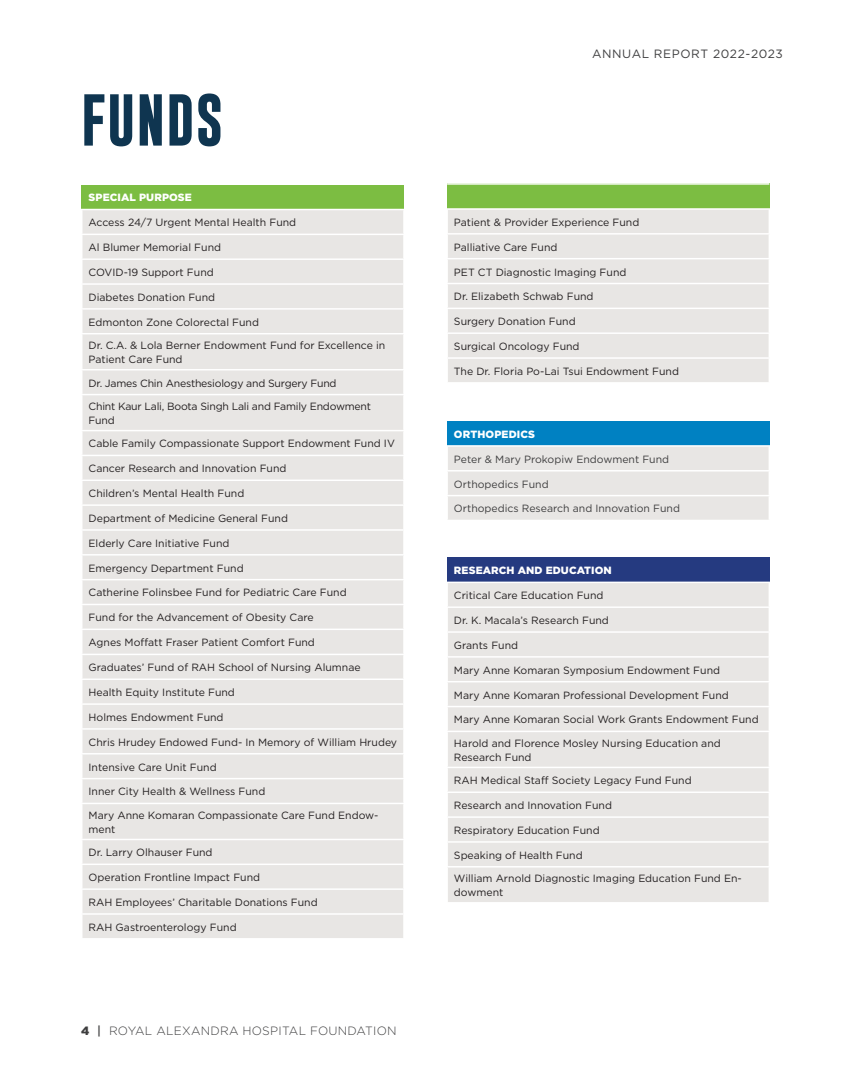
<style>
.page{position:relative;width:864px;height:1080px;background:#fff}
.page>*{position:absolute;margin:0;border:0;box-sizing:border-box;transform-origin:0 0}
.t1{font:700 52.5px "Gobold";letter-spacing:.02em;color:#0f3550}
.Body_Copy{font:300 12px "Gotham HTF";letter-spacing:.02em;color:#3e3e3f}
.t2{font:12px "Gotham HTF";letter-spacing:.05em;color:#3e3e3f}
.Charts_Text{font:10.5px/13.5px "Gotham HTF";color:#231f20}
.Charts_Text-2{font:10.5px/13.5px "Gotham HTF";letter-spacing:-.02em;color:#231f20}
.Body_Copy-2{font:10.5px "Gotham HTF";color:#3e3e3f}
.Body_Copy-3{font:900 10.5px "Gotham HTF";letter-spacing:.01em;color:#fff}
.s1{font-weight:900}
.s2{font-weight:500}
</style>
<div class="page">
<div style="left:447px;top:421px;width:322px;height:25px;background:#0081c2"></div>
<hr style="left:446px;top:445px;width:324px;height:2px;background:#fff">
<div style="left:448px;top:447px;width:321px;height:73px;background:#e8e6e4"></div>
<div style="left:447px;top:558px;width:322px;height:24px;background:#253a80"></div>
<div style="left:448px;top:583px;width:321px;height:319px;background:#e8e6e4"></div>
<hr style="left:446px;top:606px;width:324px;height:2px;background:#fff">
<hr style="left:446px;top:631px;width:324px;height:2px;background:#fff">
<hr style="left:446px;top:656px;width:324px;height:2px;background:#fff">
<hr style="left:446px;top:681px;width:324px;height:1px;background:#fff">
<hr style="left:446px;top:706px;width:324px;height:1px;background:#fff">
<hr style="left:446px;top:731px;width:324px;height:1px;background:#fff">
<hr style="left:446px;top:767px;width:324px;height:1px;background:#fff">
<hr style="left:446px;top:792px;width:324px;height:1px;background:#fff">
<hr style="left:446px;top:816px;width:324px;height:2px;background:#fff">
<hr style="left:446px;top:841px;width:324px;height:2px;background:#fff">
<hr style="left:446px;top:866px;width:324px;height:2px;background:#fff">
<div style="left:82px;top:185px;width:322px;height:25px;background:#7cbd42"></div>
<div style="left:82px;top:210px;width:321px;height:728px;background:#e8e6e4"></div>
<hr style="left:81px;top:209px;width:324px;height:1px;background:#fff">
<hr style="left:81px;top:234px;width:324px;height:1px;background:#fff">
<hr style="left:81px;top:258px;width:324px;height:2px;background:#fff">
<hr style="left:81px;top:283px;width:324px;height:2px;background:#fff">
<hr style="left:81px;top:308px;width:324px;height:2px;background:#fff">
<hr style="left:81px;top:333px;width:324px;height:1px;background:#fff">
<hr style="left:81px;top:369px;width:324px;height:1px;background:#fff">
<hr style="left:81px;top:394px;width:324px;height:1px;background:#fff">
<hr style="left:81px;top:430px;width:324px;height:1px;background:#fff">
<hr style="left:81px;top:455px;width:324px;height:1px;background:#fff">
<hr style="left:81px;top:480px;width:324px;height:1px;background:#fff">
<hr style="left:81px;top:504px;width:324px;height:2px;background:#fff">
<hr style="left:81px;top:529px;width:324px;height:2px;background:#fff">
<hr style="left:81px;top:554px;width:324px;height:2px;background:#fff">
<hr style="left:81px;top:579px;width:324px;height:1px;background:#fff">
<hr style="left:81px;top:604px;width:324px;height:1px;background:#fff">
<hr style="left:81px;top:629px;width:324px;height:1px;background:#fff">
<hr style="left:81px;top:654px;width:324px;height:1px;background:#fff">
<hr style="left:81px;top:679px;width:324px;height:1px;background:#fff">
<hr style="left:81px;top:703px;width:324px;height:2px;background:#fff">
<hr style="left:81px;top:728px;width:324px;height:2px;background:#fff">
<hr style="left:81px;top:753px;width:324px;height:2px;background:#fff">
<hr style="left:81px;top:778px;width:324px;height:1px;background:#fff">
<hr style="left:81px;top:803px;width:324px;height:1px;background:#fff">
<hr style="left:81px;top:839px;width:324px;height:1px;background:#fff">
<hr style="left:81px;top:864px;width:324px;height:1px;background:#fff">
<hr style="left:81px;top:888px;width:324px;height:2px;background:#fff">
<hr style="left:81px;top:913px;width:324px;height:2px;background:#fff">
<div style="left:447px;top:184px;width:322px;height:25px;background:#7cbd42"></div>
<div style="left:448px;top:210px;width:321px;height:172px;background:#e8e6e4"></div>
<hr style="left:446px;top:233px;width:324px;height:2px;background:#fff">
<hr style="left:446px;top:258px;width:324px;height:1px;background:#fff">
<hr style="left:446px;top:283px;width:324px;height:1px;background:#fff">
<hr style="left:446px;top:308px;width:324px;height:1px;background:#fff">
<hr style="left:446px;top:332px;width:324px;height:2px;background:#fff">
<hr style="left:446px;top:357px;width:324px;height:2px;background:#fff">
<hr style="left:447px;top:183px;width:322px;height:2px;background:#fff">
<hr style="left:446px;top:208px;width:324px;height:2px;background:#fff">
<p class="t1" style="left:81px;top:86px;width:144px">FUNDS</p>
<p class="Body_Copy-3" style="left:89px;top:192px;width:105px">SPECIAL PURPOSE</p>
<p class="Charts_Text" style="left:89px;top:216px;width:209px">Access 24/7 Urgent Mental Health Fund</p>
<p class="Charts_Text" style="left:89px;top:241px;width:134px">Al Blumer Memorial Fund</p>
<p class="Charts_Text" style="left:89px;top:265px;width:127px">COVID-19 Support Fund</p>
<p class="Charts_Text" style="left:89px;top:290px;width:128px">Diabetes Donation Fund</p>
<p class="Charts_Text" style="left:89px;top:315px;width:172px">Edmonton Zone Colorectal Fund</p>
<p class="Charts_Text" style="left:89px;top:339px;width:298px">Dr. C.A. &amp; Lola Berner Endowment Fund for Excellence in<br>Patient Care Fund</p>
<p class="Charts_Text-2" style="left:89px;top:376px;width:250px">Dr. James Chin Anesthesiology and Surgery Fund</p>
<p class="Charts_Text-2" style="left:89px;top:400px;width:284px">Chint Kaur Lali, Boota Singh Lali and Family Endowment<br>Fund</p>
<p class="Charts_Text" style="left:89px;top:437px;width:308px">Cable Family Compassionate Support Endowment Fund IV</p>
<p class="Charts_Text" style="left:89px;top:462px;width:199px">Cancer Research and Innovation Fund</p>
<p class="Charts_Text" style="left:89px;top:487px;width:157px">Children’s Mental Health Fund</p>
<p class="Charts_Text" style="left:89px;top:511px;width:201px">Department of Medicine General Fund</p>
<p class="Charts_Text" style="left:89px;top:536px;width:142px">Elderly Care Initiative Fund</p>
<p class="Charts_Text" style="left:89px;top:561px;width:157px">Emergency Department Fund</p>
<p class="Charts_Text" style="left:89px;top:586px;width:260px">Catherine Folinsbee Fund for Pediatric Care Fund</p>
<p class="Charts_Text" style="left:89px;top:611px;width:227px">Fund for the Advancement of Obesity Care</p>
<p class="Charts_Text" style="left:89px;top:636px;width:228px">Agnes Moffatt Fraser Patient Comfort Fund</p>
<p class="Charts_Text" style="left:89px;top:661px;width:274px">Graduates’ Fund of RAH School of Nursing Alumnae</p>
<p class="Charts_Text" style="left:89px;top:685px;width:148px">Health Equity Institute Fund</p>
<p class="Charts_Text" style="left:89px;top:710px;width:136px">Holmes Endowment Fund</p>
<p class="Charts_Text" style="left:89px;top:735px;width:310px">Chris Hrudey Endowed Fund- In Memory of William Hrudey</p>
<p class="Charts_Text" style="left:89px;top:760px;width:130px">Intensive Care Unit Fund</p>
<p class="Charts_Text" style="left:89px;top:785px;width:178px">Inner City Health &amp; Wellness Fund</p>
<p class="Charts_Text" style="left:89px;top:809px;width:291px">Mary Anne Komaran Compassionate Care Fund Endow&shy;ment</p>
<p class="Charts_Text" style="left:89px;top:846px;width:126px">Dr. Larry Olhauser Fund</p>
<p class="Charts_Text" style="left:89px;top:871px;width:173px">Operation Frontline Impact Fund</p>
<p class="Charts_Text" style="left:89px;top:895px;width:231px">RAH Employees’ Charitable Donations Fund</p>
<p class="Charts_Text" style="left:89px;top:920px;width:150px">RAH Gastroenterology Fund</p>
<p class="Body_Copy" style="left:81px;top:1024px;width:317px"><span class="s1">4</span> <span class="s2">|</span> ROYAL ALEXANDRA HOSPITAL FOUNDATION</p>
<p class="t2" style="left:592px;top:48px;width:192px">ANNUAL REPORT 2022-2023</p>
<p class="Charts_Text" style="left:454px;top:215px;width:187px">Patient &amp; Provider Experience Fund</p>
<p class="Charts_Text" style="left:454px;top:240px;width:105px">Palliative Care Fund</p>
<p class="Charts_Text" style="left:454px;top:265px;width:174px">PET CT Diagnostic Imaging Fund</p>
<p class="Charts_Text" style="left:454px;top:290px;width:141px">Dr. Elizabeth Schwab Fund</p>
<p class="Charts_Text" style="left:454px;top:315px;width:123px">Surgery Donation Fund</p>
<p class="Charts_Text" style="left:454px;top:339px;width:127px">Surgical Oncology Fund</p>
<p class="Charts_Text" style="left:454px;top:364px;width:227px">The Dr. Floria Po-Lai Tsui Endowment Fund</p>
<p class="Body_Copy-3" style="left:454px;top:428px;width:83px">ORTHOPEDICS</p>
<p class="Body_Copy-2" style="left:454px;top:453px;width:217px">Peter &amp; Mary Prokopiw Endowment Fund</p>
<p class="Body_Copy-2" style="left:454px;top:478px;width:96px">Orthopedics Fund</p>
<p class="Body_Copy-2" style="left:454px;top:503px;width:228px">Orthopedics Research and Innovation Fund</p>
<p class="Body_Copy-3" style="left:454px;top:565px;width:159px">RESEARCH AND EDUCATION</p>
<p class="Charts_Text" style="left:454px;top:589px;width:151px">Critical Care Education Fund</p>
<p class="Charts_Text" style="left:454px;top:613px;width:156px">Dr. K. Macala’s Research Fund</p>
<p class="Charts_Text" style="left:454px;top:638px;width:66px">Grants Fund</p>
<p class="Charts_Text" style="left:454px;top:663px;width:268px">Mary Anne Komaran Symposium Endowment Fund</p>
<p class="Charts_Text" style="left:454px;top:688px;width:276px">Mary Anne Komaran Professional Development Fund</p>
<p class="Charts_Text" style="left:454px;top:713px;width:306px">Mary Anne Komaran Social Work Grants Endowment Fund</p>
<p class="Charts_Text" style="left:454px;top:736px;width:268px">Harold and Florence Mosley Nursing Education and<br>Research Fund</p>
<p class="Charts_Text" style="left:454px;top:774px;width:239px">RAH Medical Staff Society Legacy Fund Fund</p>
<p class="Charts_Text" style="left:454px;top:798px;width:160px">Research and Innovation Fund</p>
<p class="Charts_Text" style="left:454px;top:823px;width:147px">Respiratory Education Fund</p>
<p class="Charts_Text" style="left:454px;top:848px;width:130px">Speaking of Health Fund</p>
<p class="Charts_Text" style="left:454px;top:872px;width:289px">William Arnold Diagnostic Imaging Education Fund En&shy;dowment</p>
</div>
